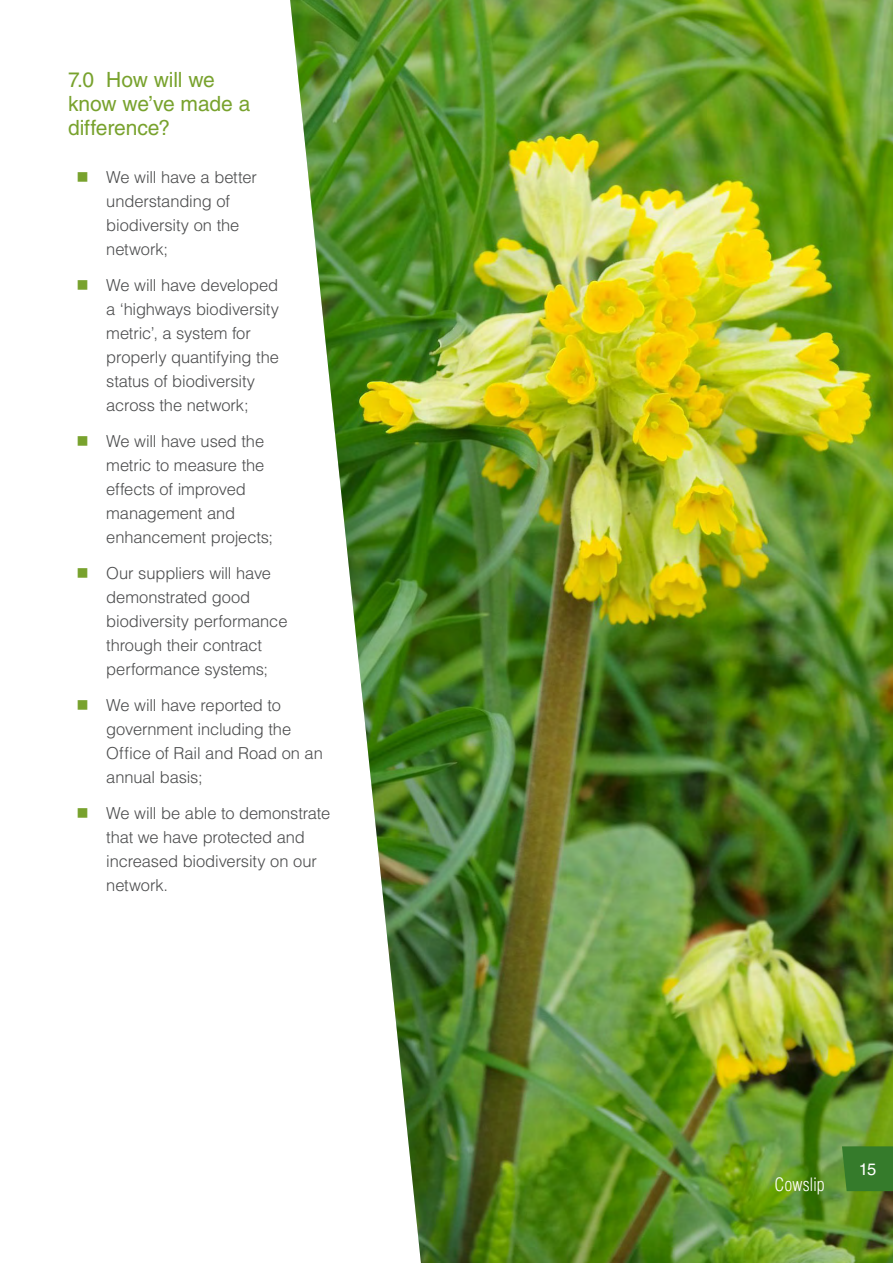
<style>
.page{position:relative;width:893px;height:1263px;background:#fff}
.page>*{position:absolute;margin:0;border:0;box-sizing:border-box;transform-origin:0 0}
.B_Head{font:21px/24px "Helvetica LT Std";letter-spacing:-.005em;color:#78a22d}
.t1{font:300 condensed 18px "Helvetica LT Std";letter-spacing:-.005em;color:#fff}
.t2{font:300 16.5px/24px "Helvetica LT Std";letter-spacing:-.01em;color:#4b4c4d}
.t3{font:16.5px "Helvetica LT Std";color:#fff}
</style>
<div class="page">
<img style="left:290px;top:0;width:603px;height:1263px">
<svg style="left:842px;top:1146px;width:51px;height:45px;background:#377c2b"></svg>
<p class="B_Head" style="left:68px;top:68px;width:184px">7.0 How will we know we’ve made a difference?</p>
<p class="t2" style="left:106px;top:165px;width:152px">We will have a better understanding of biodiversity on the network;</p>
<p class="t2" style="left:106px;top:273px;width:174px">We will have developed a ‘highways biodiversity metric’, a system for properly quantifying the status of biodiversity across the network;</p>
<p class="t2" style="left:106px;top:429px;width:168px">We will have used the metric to measure the effects of improved management and enhancement projects;</p>
<p class="t2" style="left:106px;top:561px;width:183px">Our suppliers will have demonstrated good biodiversity performance through their contract performance systems;</p>
<p class="t2" style="left:106px;top:693px;width:218px">We will have reported to government including the<br>Office of Rail and Road on an annual basis;</p>
<p class="t2" style="left:106px;top:801px;width:225px">We will be able to demonstrate that we have protected and increased biodiversity on our network.</p>
<p class="t1" style="left:774px;top:1173px;width:52px">Cowslip</p>
<p class="t3" style="left:859px;top:1159px;width:19px">15</p>
</div>
